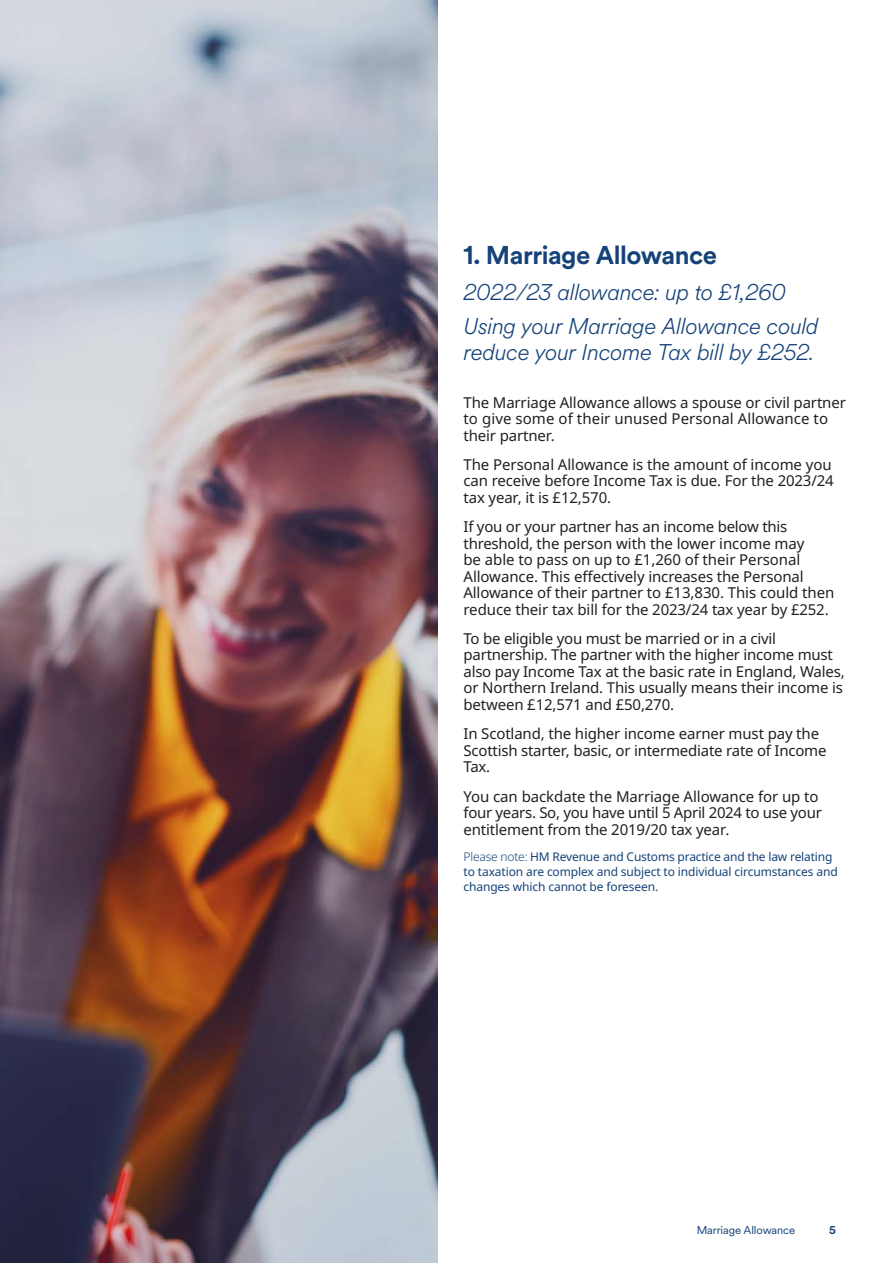
<style>
.page{position:relative;width:893px;height:1263px;background:#fff}
.page>*{position:absolute;margin:0;border:0;box-sizing:border-box;transform-origin:0 0}
._17_19_Benchmark_title__all_caps{font:700 25.5px "Schroders Circular";letter-spacing:-.02em;color:#154379}
._17_19_Benchmark_Intro_prussian_blue{font:italic 300 22.5px/25.5px "Schroders Circular";letter-spacing:-.02em;color:#154379}
._9_5_11_Body_Text_Black{font:15px/16.5px "Noto Sans";letter-spacing:-.01em;color:#231f20}
._7_5_10_Folio_Text_Prussian_blue{font:12px/15px "Noto Sans";letter-spacing:-.01em;color:#154379}
._7_5_10_Folio_Text_Prussian_blue-2{font:11.25px "Schroders Circular";letter-spacing:-.01em;color:#154379}
._7_5_10_Folio_Text_Prussian_blue-3{font:700 11.25px "Schroders Circular";color:#154379}
.s1{font-weight:300}
</style>
<div class="page">
<img style="left:0;top:0;width:438px;height:1263px">
<p class="_17_19_Benchmark_title__all_caps" style="left:463px;top:237px;width:255px">1. Marriage Allowance</p>
<p class="_17_19_Benchmark_Intro_prussian_blue" style="left:463px;top:279px;width:324px">2022/23 allowance: up to £1,260</p>
<p class="_17_19_Benchmark_Intro_prussian_blue" style="left:463px;top:313px;width:357px">Using your Marriage Allowance could reduce your Income Tax bill by £252.</p>
<p class="_9_5_11_Body_Text_Black" style="left:463px;top:394px;width:384px">The Marriage Allowance allows a spouse or civil partner to give some of their unused Personal Allowance to their partner.</p>
<p class="_9_5_11_Body_Text_Black" style="left:463px;top:457px;width:372px">The Personal Allowance is the amount of income you can receive before Income Tax is due. For the 2023/24 tax year, it is £12,570.</p>
<p class="_9_5_11_Body_Text_Black" style="left:463px;top:519px;width:372px">If you or your partner has an income below this threshold, the person with the lower income may<br>be able to pass on up to £1,260 of their Personal Allowance. This effectively increases the Personal Allowance of their partner to £13,830. This could then reduce their tax bill for the 2023/24 tax year by £252.</p>
<p class="_9_5_11_Body_Text_Black" style="left:463px;top:631px;width:383px">To be eligible you must be married or in a civil partnership. The partner with the higher income must also pay Income Tax at the basic rate in England, Wales, or Northern Ireland. This usually means their income is between £12,571 and £50,270.</p>
<p class="_9_5_11_Body_Text_Black" style="left:463px;top:726px;width:365px">In Scotland, the higher income earner must pay the<br>Scottish starter, basic, or intermediate rate of Income<br>Tax.</p>
<p class="_9_5_11_Body_Text_Black" style="left:463px;top:788px;width:360px">You can backdate the Marriage Allowance for up to four years. So, you have until 5 April 2024 to use your entitlement from the 2019/20 tax year.</p>
<p class="_7_5_10_Folio_Text_Prussian_blue" style="left:463px;top:849px;width:376px"><span class="s1">Please note:</span> HM Revenue and Customs practice and the law relating to taxation are complex and subject to individual circumstances and changes which cannot be foreseen.</p>
<p class="_7_5_10_Folio_Text_Prussian_blue-2" style="left:697px;top:1222px;width:100px">Marriage Allowance</p>
<p class="_7_5_10_Folio_Text_Prussian_blue-3" style="left:829px;top:1222px;width:8px">5</p>
</div>
